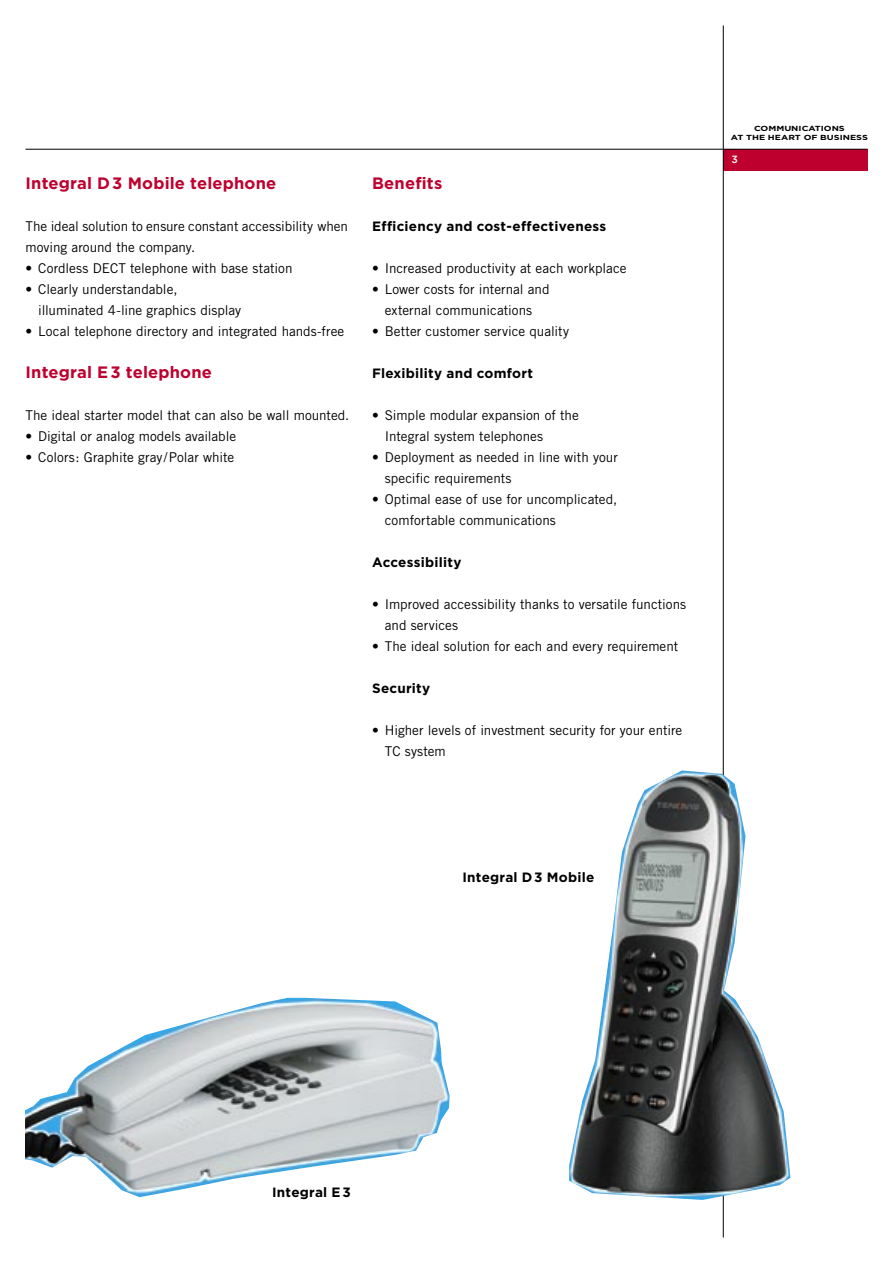
<style>
.page{position:relative;width:893px;height:1263px;background:#fff}
.page>*{position:absolute;margin:0;border:0;box-sizing:border-box;transform-origin:0 0}
.Subline{font:700 16.5px "Gotham";letter-spacing:.01em;color:#be002f}
.Copy{font:13.5px/21px "Trade Gothic";color:#000}
.Subline_Schwarz{font:700 13.5px "Gotham";letter-spacing:.02em;color:#000}
.t1{font:500 10.5px "Gotham";color:#fff}
.t2{font:700 7.35px/9px "Gotham";color:#000;text-align:center;scale:1.25 1}
</style>
<div class="page">
<div style="left:723px;top:149px;width:144px;height:21px;background:#be002f"></div>
<hr style="left:26px;top:149px;width:841px;height:1px;background:#000">
<hr style="left:723px;top:26px;width:1px;height:1211px;background:#000">
<img style="left:26px;top:998px;width:424px;height:199px">
<img style="left:569px;top:770px;width:221px;height:430px">
<p class="Subline" style="left:26px;top:174px;width:252px">Integral D 3 Mobile telephone</p>
<p class="Copy" style="left:26px;top:216px;width:324px">The ideal solution to ensure constant accessibility when moving around the company.</p>
<p class="Copy" style="left:26px;top:258px;width:269px">• Cordless DECT telephone with base station</p>
<p class="Copy" style="left:38px;top:279px;width:204px;text-indent:-13px">• Clearly understandable, illuminated 4-line graphics display</p>
<p class="Copy" style="left:26px;top:321px;width:320px">• Local telephone directory and integrated hands-free</p>
<p class="Subline" style="left:26px;top:363px;width:188px">Integral E 3 telephone</p>
<p class="Copy" style="left:26px;top:405px;width:325px">The ideal starter model that can also be wall mounted.</p>
<p class="Copy" style="left:26px;top:426px;width:212px">• Digital or analog models available</p>
<p class="Copy" style="left:26px;top:447px;width:210px">• Colors: Graphite gray/Polar white</p>
<p class="Subline" style="left:372px;top:174px;width:72px">Benefits</p>
<p class="Subline_Schwarz" style="left:372px;top:218px;width:236px">Efficiency and cost-effectiveness</p>
<p class="Copy" style="left:372px;top:258px;width:256px">• Increased productivity at each workplace</p>
<p class="Copy" style="left:372px;top:279px;width:179px;text-align:center">• Lower costs for internal and external communications</p>
<p class="Copy" style="left:372px;top:321px;width:198px">• Better customer service quality</p>
<p class="Subline_Schwarz" style="left:372px;top:365px;width:163px">Flexibility and comfort</p>
<p class="Copy" style="left:385px;top:405px;width:196px;text-indent:-13px">• Simple modular expansion of the<br>Integral system telephones</p>
<p class="Copy" style="left:385px;top:447px;width:235px;text-indent:-13px">• Deployment as needed in line with your specific requirements</p>
<p class="Copy" style="left:385px;top:489px;width:234px;text-indent:-13px">• Optimal ease of use for uncomplicated, comfortable communications</p>
<p class="Subline_Schwarz" style="left:372px;top:554px;width:91px">Accessibility</p>
<p class="Copy" style="left:385px;top:594px;width:303px;text-indent:-13px">• Improved accessibility thanks to versatile functions and services</p>
<p class="Copy" style="left:372px;top:636px;width:308px">• The ideal solution for each and every requirement</p>
<p class="Subline_Schwarz" style="left:372px;top:680px;width:60px">Security</p>
<p class="Copy" style="left:385px;top:720px;width:299px;text-indent:-13px">• Higher levels of investment security for your entire<br>TC system</p>
<p class="t2" style="left:731px;top:124px;width:111px">COMMUNICATIONS<br>AT THE HEART OF BUSINESS</p>
<p class="t1" style="left:731px;top:153px;width:8px">3</p>
<p class="Subline_Schwarz" style="left:462px;top:869px;width:133px">Integral D 3 Mobile</p>
<p class="Subline_Schwarz" style="left:272px;top:1184px;width:80px">Integral E 3</p>
</div>
